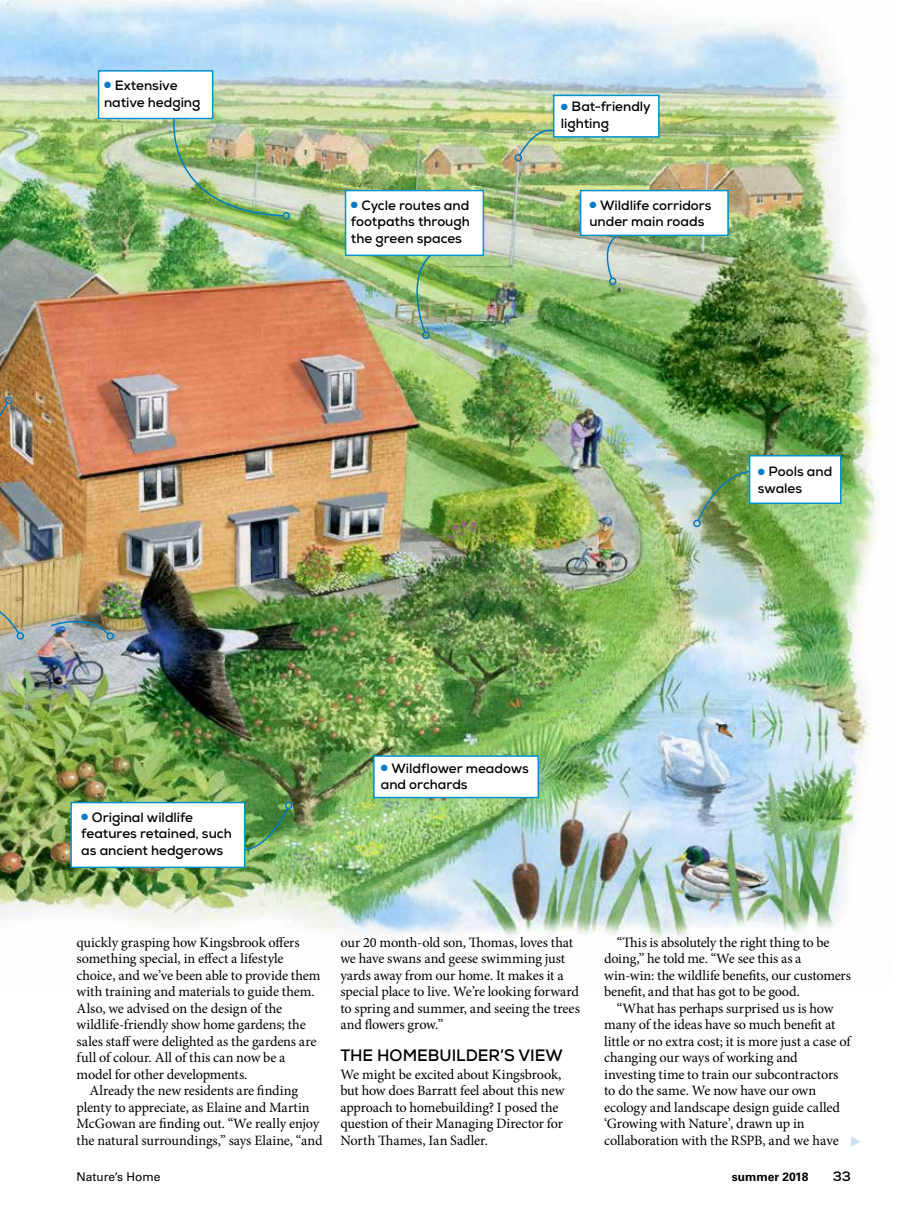
<style>
.page{position:relative;width:919px;height:1217px;background:#fff}
.page>*{position:absolute;margin:0;border:0;box-sizing:border-box;transform-origin:0 0}
.t1{font:700 16.5px "Nexa";color:#000}
.t2{font:14.25px/16.5px "Minion Pro";letter-spacing:-.01em;color:#000}
.t3{font:700 13.5px/16.5px "Nexa";color:#000}
.t4{font:12px "Univers LT Std";color:#000}
.t5{font:700 12px "Univers LT Std";color:#000}
.s1{color:#007cc4}
</style>
<div class="page">
<img style="left:0;top:0;width:880px;height:940px">
<img style="left:162px;top:116px;width:130px;height:104px">
<img style="left:693px;top:439px;width:103px;height:89px">
<img style="left:177px;top:800px;width:115px;height:104px">
<div style="left:748px;top:455px;width:93px;height:49px;background:#fff;border:2px solid #0091cf"></div>
<div style="left:580px;top:190px;width:148px;height:46px;background:#fff;border:2px solid #0091cf"></div>
<div style="left:70px;top:801px;width:175px;height:66px;background:#fff;border:2px solid #0091cf"></div>
<div style="left:98px;top:70px;width:115px;height:49px;background:#fff;border:2px solid #0091cf"></div>
<img style="left:50px;top:612px;width:64px;height:28px">
<svg style="left:851px;top:1136px;width:9px;height:10px"></svg>
<svg style="left:600px;top:235px;width:17px;height:45px"></svg>
<div style="left:609px;top:277px;width:7px;height:8px;border:2px solid #007cc4;border-radius:50%"></div>
<div style="left:345px;top:190px;width:139px;height:66px;background:#fff;border:2px solid #0091cf"></div>
<img style="left:405px;top:254px;width:26px;height:80px">
<div style="left:422px;top:331px;width:7px;height:8px;border:2px solid #007cc4;border-radius:50%"></div>
<div style="left:553px;top:95px;width:106px;height:43px;background:#fff;border:2px solid #0091cf"></div>
<svg style="left:514px;top:124px;width:41px;height:39px"></svg>
<div style="left:373px;top:755px;width:166px;height:43px;background:#fff;border:2px solid #0091cf"></div>
<svg style="left:0;top:596px;width:24px;height:45px"></svg>
<svg style="left:0;top:395px;width:13px;height:70px"></svg>
<p class="t3" style="left:104px;top:77px;width:98px"><span class="s1">●</span> Extensive native hedging</p>
<p class="t3" style="left:351px;top:197px;width:120px;text-align:justify"><span class="s1">●</span> Cycle routes and footpaths through the green spaces</p>
<p class="t3" style="left:561px;top:98px;width:91px"><span class="s1">●</span> Bat-friendly lighting</p>
<p class="t3" style="left:589px;top:197px;width:124px"><span class="s1">●</span> Wildlife corridors under main roads</p>
<p class="t3" style="left:757px;top:463px;width:76px"><span class="s1">●</span> Pools and swales</p>
<p class="t3" style="left:81px;top:808px;width:152px"><span class="s1">●</span> Original wildlife features retained, such as ancient hedgerows</p>
<p class="t3" style="left:381px;top:759px;width:150px"><span class="s1">●</span> Wildflower meadows and orchards</p>
<p class="t2" style="left:77px;top:933px;width:225px">quickly grasping how Kingsbrook offers</p>
<p class="t2" style="left:77px;top:950px;width:208px">something special, in effect a lifestyle</p>
<p class="t2" style="left:77px;top:966px;width:245px">choice, and we’ve been able to provide them</p>
<p class="t2" style="left:77px;top:983px;width:239px">with training and materials to guide them.</p>
<p class="t2" style="left:77px;top:999px;width:207px">Also, we advised on the design of the</p>
<p class="t2" style="left:77px;top:1016px;width:231px">wildlife-friendly show home gardens; the</p>
<p class="t2" style="left:77px;top:1032px;width:241px">sales staff were delighted as the gardens are</p>
<p class="t2" style="left:77px;top:1049px;width:210px">full of colour. All of this can now be a</p>
<p class="t2" style="left:77px;top:1065px;width:172px">model for other developments.</p>
<p class="t2" style="left:89px;top:1082px;width:210px">Already the new residents are finding</p>
<p class="t2" style="left:77px;top:1098px;width:235px">plenty to appreciate, as Elaine and Martin</p>
<p class="t2" style="left:77px;top:1115px;width:244px">McGowan are finding out. “We really enjoy</p>
<p class="t2" style="left:77px;top:1131px;width:247px">the natural surroundings,” says Elaine, “and</p>
<p class="t2" style="left:340px;top:933px;width:241px">our 20 month-old son, Thomas, loves that we have swans and geese swimming just yards away from our home. It makes it a special place to live. We’re looking forward to spring and summer, and seeing the trees and flowers grow.”</p>
<p class="t1" style="left:340px;top:1044px;width:224px">THE HOMEBUILDER’S VIEW</p>
<p class="t2" style="left:340px;top:1065px;width:225px">We might be excited about Kingsbrook, but how does Barratt feel about this new approach to homebuilding? I posed the question of their Managing Director for North Thames, Ian Sadler.</p>
<p class="t2" style="left:604px;top:933px;width:248px;text-indent:13px">“This is absolutely the right thing to be doing,” he told me. “We see this as a win-win: the wildlife benefits, our customers benefit, and that has got to be good.</p>
<p class="t2" style="left:604px;top:999px;width:248px;text-indent:13px">“What has perhaps surprised us is how many of the ideas have so much benefit at little or no extra cost; it is more just a case of changing our ways of working and investing time to train our subcontractors to do the same. We now have our own ecology and landscape design guide called ‘Growing with Nature’, drawn up in collaboration with the RSPB, and we have</p>
<p class="t4" style="left:77px;top:1169px;width:85px">Nature’s Home</p>
<p class="t5" style="left:731px;top:1169px;width:78px">summer 2018</p>
<p class="t3" style="left:832px;top:1167px;width:20px">33</p>
</div>
